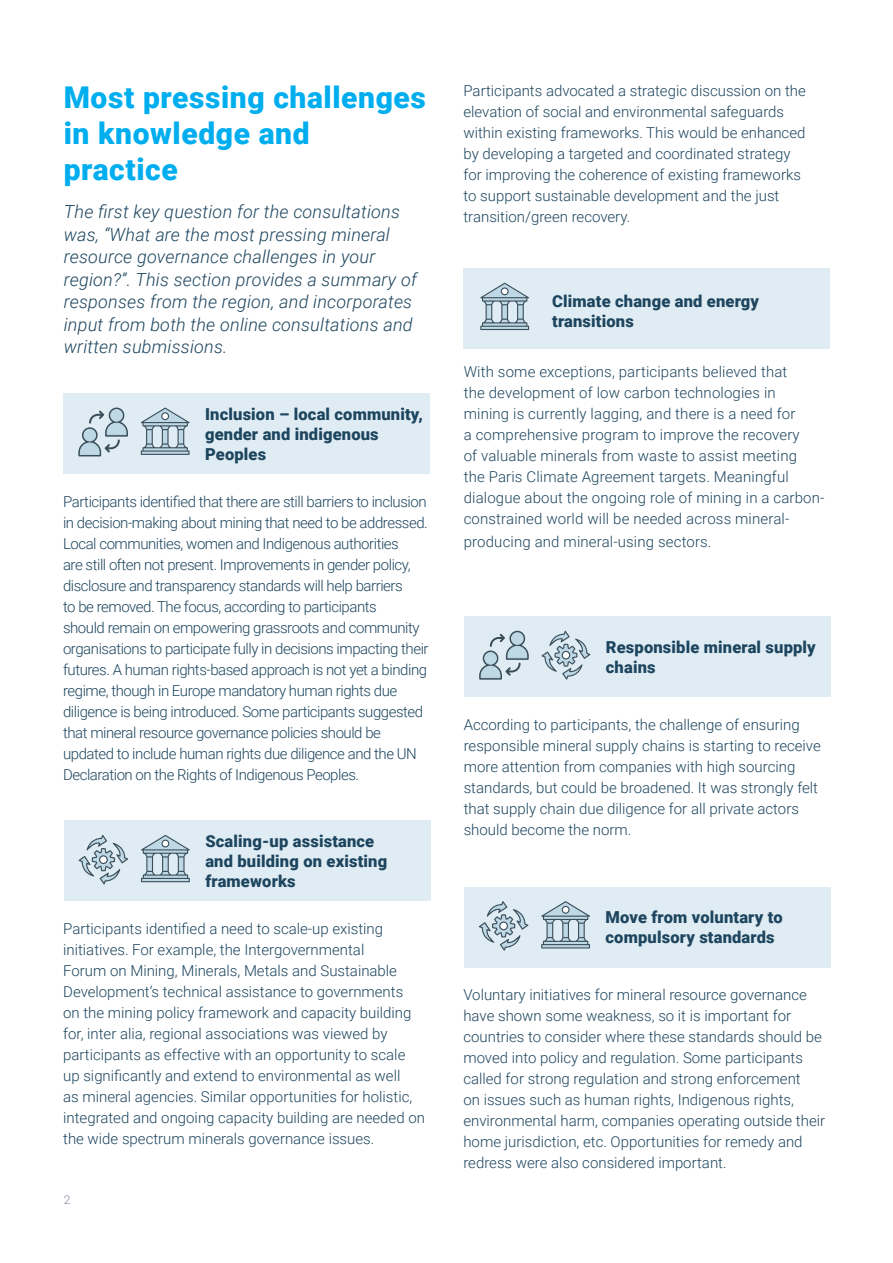
<style>
.page{position:relative;width:893px;height:1263px;background:#fff}
.page>*{position:absolute;margin:0;border:0;box-sizing:border-box;transform-origin:0 0}
.t1{font:900 30px/36px "Roboto";letter-spacing:.02em;color:#00aeef}
.t2{font:italic 300 18px/22.5px "Roboto";letter-spacing:.01em;color:#1d455e}
.t3{font:900 16.5px/19.8px "Roboto";letter-spacing:.01em;color:#1d455e}
.t4{font:300 15px/21px "Roboto";color:#1d455e}
.t5{font:300 15px/21px "Roboto";letter-spacing:-.03em;color:#1d455e}
.t6{font:300 12px "Roboto";color:#7e889a}
</style>
<div class="page">
<div style="left:463px;top:268px;width:367px;height:80px;background:#e0ecf4"></div>
<svg style="left:480px;top:283px;width:49px;height:47px"></svg>
<div style="left:64px;top:393px;width:366px;height:80px;background:#e0ecf4"></div>
<svg style="left:78px;top:407px;width:50px;height:49px"></svg>
<svg style="left:141px;top:407px;width:49px;height:48px"></svg>
<div style="left:64px;top:821px;width:366px;height:80px;background:#e0ecf4"></div>
<svg style="left:79px;top:835px;width:49px;height:49px"></svg>
<svg style="left:141px;top:835px;width:49px;height:47px"></svg>
<div style="left:464px;top:617px;width:367px;height:80px;background:#e0ecf4"></div>
<svg style="left:479px;top:631px;width:50px;height:49px"></svg>
<svg style="left:541px;top:631px;width:49px;height:49px"></svg>
<div style="left:464px;top:887px;width:367px;height:80px;background:#e0ecf4"></div>
<svg style="left:479px;top:901px;width:49px;height:50px"></svg>
<svg style="left:541px;top:901px;width:49px;height:47px"></svg>
<p class="t1" style="left:64px;top:78px;width:364px">Most pressing challenges in knowledge and practice</p>
<p class="t2" style="left:64px;top:200px;width:355px">The first key question for the consultations was, “What are the most pressing mineral resource governance challenges in your region?”. This section provides a summary of responses from the region, and incorporates input from both the online consultations and written submissions.</p>
<p class="t3" style="left:205px;top:404px;width:219px">Inclusion – local community, gender and indigenous<br>Peoples</p>
<p class="t5" style="left:63px;top:490px;width:367px">Participants identified that there are still barriers to inclusion in decision-making about mining that need to be addressed.<br>Local communities, women and Indigenous authorities<br>are still often not present. Improvements in gender policy, disclosure and transparency standards will help barriers<br>to be removed. The focus, according to participants<br>should remain on empowering grassroots and community organisations to participate fully in decisions impacting their futures. A human rights-based approach is not yet a binding regime, though in Europe mandatory human rights due diligence is being introduced. Some participants suggested that mineral resource governance policies should be updated to include human rights due diligence and the UN Declaration on the Rights of Indigenous Peoples.</p>
<p class="t3" style="left:205px;top:831px;width:183px">Scaling-up assistance and building on existing frameworks</p>
<p class="t4" style="left:63px;top:918px;width:363px">Participants identified a need to scale-up existing initiatives. For example, the Intergovernmental<br>Forum on Mining, Minerals, Metals and Sustainable Development’s technical assistance to governments<br>on the mining policy framework and capacity building for, inter alia, regional associations was viewed by participants as effective with an opportunity to scale up significantly and extend to environmental as well<br>as mineral agencies. Similar opportunities for holistic, integrated and ongoing capacity building are needed on the wide spectrum minerals governance issues.</p>
<p class="t6" style="left:64px;top:1191px;width:8px">2</p>
<p class="t4" style="left:463px;top:80px;width:344px">Participants advocated a strategic discussion on the elevation of social and environmental safeguards within existing frameworks. This would be enhanced by developing a targeted and coordinated strategy for improving the coherence of existing frameworks to support sustainable development and the just transition/green recovery.</p>
<p class="t3" style="left:552px;top:291px;width:208px">Climate change and energy transitions</p>
<p class="t4" style="left:464px;top:361px;width:362px">With some exceptions, participants believed that<br>the development of low carbon technologies in mining is currently lagging, and there is a need for<br>a comprehensive program to improve the recovery<br>of valuable minerals from waste to assist meeting<br>the Paris Climate Agreement targets. Meaningful dialogue about the ongoing role of mining in a carbon&shy;constrained world will be needed across mineral-</p>
<p class="t4" style="left:464px;top:531px;width:249px">producing and mineral-using sectors.</p>
<p class="t3" style="left:606px;top:637px;width:211px">Responsible mineral supply chains</p>
<p class="t4" style="left:464px;top:713px;width:359px">According to participants, the challenge of ensuring responsible mineral supply chains is starting to receive more attention from companies with high sourcing standards, but could be broadened. It was strongly felt that supply chain due diligence for all private actors should become the norm.</p>
<p class="t3" style="left:606px;top:907px;width:179px">Move from voluntary to compulsory standards</p>
<p class="t4" style="left:463px;top:984px;width:363px">Voluntary initiatives for mineral resource governance have shown some weakness, so it is important for countries to consider where these standards should be moved into policy and regulation. Some participants called for strong regulation and strong enforcement<br>on issues such as human rights, Indigenous rights, environmental harm, companies operating outside their home jurisdiction, etc. Opportunities for remedy and redress were also considered important.</p>
</div>
